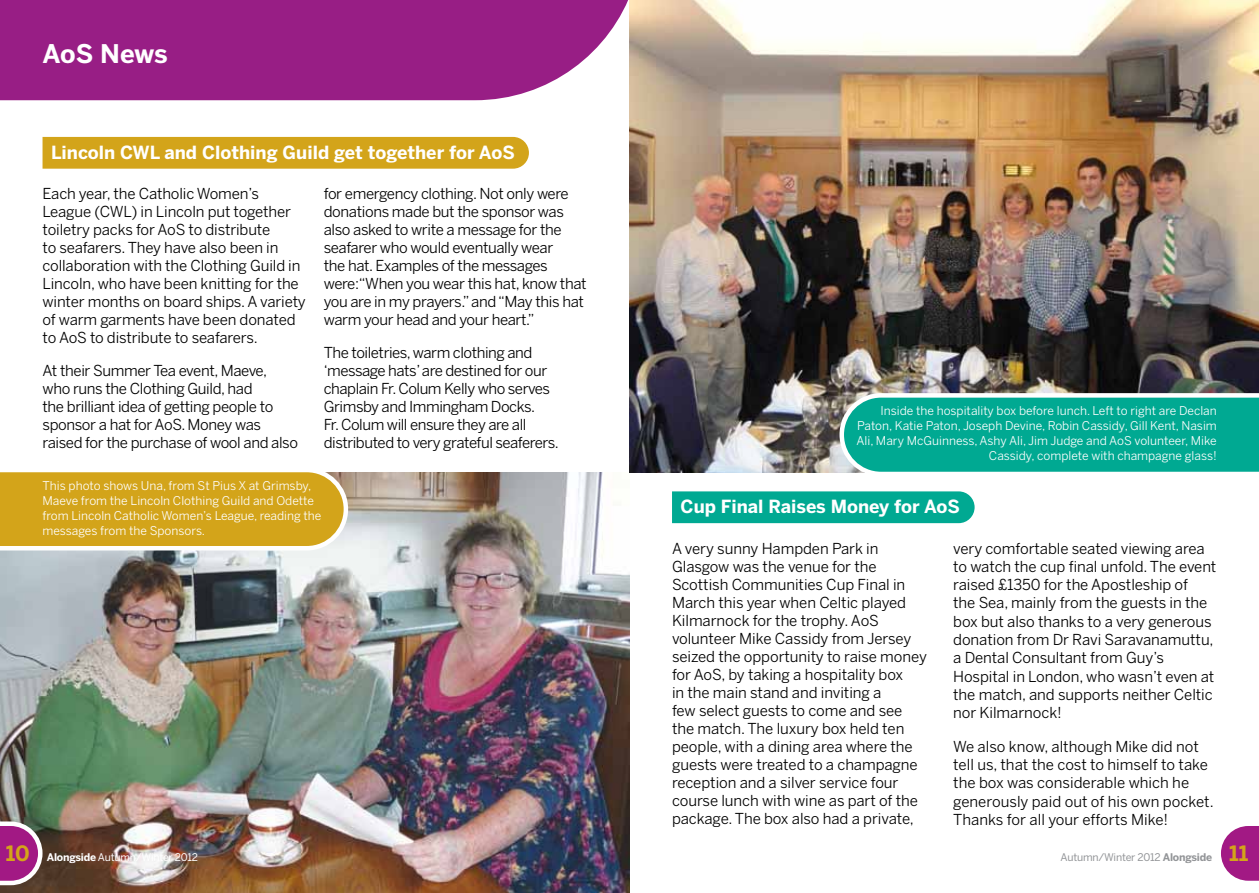
<style>
.page{position:relative;width:1259px;height:893px;background:#fff}
.page>*{position:absolute;margin:0;border:0;box-sizing:border-box;transform-origin:0 0}
.t1{font:700 25.5px "Benton Sans";letter-spacing:-.005em;color:#fff}
.t2{font:700 21px "Benton Sans";color:#d3a41a}
.t3{font:700 18px "Benton Sans";color:#fff}
.t4{font:15px/18px "Benton Sans";letter-spacing:-.01em;color:#000}
.t5{font:15px/18px "Benton Sans";letter-spacing:-.03em;color:#000}
.t6{font:12px/15px "Benton Sans";color:#fff}
.t7{font:10.5px "Benton Sans";letter-spacing:-.02em;color:#fff}
.t8{font:10.5px "Benton Sans";letter-spacing:-.02em;color:#939598}
.s1{font-weight:700}
</style>
<div class="page">
<img style="left:0;top:473px;width:629px;height:420px">
<div style="left:0;top:0;width:628px;height:100px;background:#981e85"></div>
<svg style="left:1221px;top:826px;width:38px;height:55px;background:#b03d97"></svg>
<svg style="left:0;top:819px;width:45px;height:70px;background:#994b82"></svg>
<div style="left:43px;top:137px;width:486px;height:32px;background:#d3a41a"></div>
<svg style="left:0;top:472px;width:350px;height:81px;background:#d5ac33"></svg>
<img style="left:629px;top:0;width:630px;height:472px">
<div style="left:672px;top:491px;width:302px;height:32px;background:#00a992"></div>
<svg style="left:837px;top:391px;width:422px;height:82px;background:#1aad99"></svg>
<h1 class="t1" style="left:43px;top:38px;width:127px">AoS News</h1>
<p class="t3" style="left:51px;top:141px;width:465px">Lincoln CWL and Clothing Guild get together for AoS</p>
<p class="t4" style="left:324px;top:184px;width:264px">for emergency clothing. Not only were donations made but the sponsor was also asked to write a message for the seafarer who would eventually wear<br>the hat. Examples of the messages were:“When you wear this hat, know that you are in my prayers.” and “May this hat warm your head and your heart.”</p>
<p class="t5" style="left:324px;top:343px;width:237px">The toiletries, warm clothing and ‘message hats’ are destined for our chaplain Fr. Colum Kelly who serves Grimsby and Immingham Docks.<br>Fr. Colum will ensure they are all distributed to very grateful seaferers.</p>
<p class="t6" style="left:43px;top:478px;width:280px">This photo shows Una, from St Pius X at Grimsby, Maeve from the Lincoln Clothing Guild and Odette from Lincoln Catholic Women’s League, reading the messages from the Sponsors.</p>
<p class="t4" style="left:43px;top:184px;width:265px">Each year, the Catholic Women’s League (CWL) in Lincoln put together toiletry packs for AoS to distribute<br>to seafarers. They have also been in collaboration with the Clothing Guild in Lincoln, who have been knitting for the winter months on board ships. A variety of warm garments have been donated to AoS to distribute to seafarers.</p>
<p class="t4" style="left:43px;top:361px;width:257px">At their Summer Tea event, Maeve, who runs the Clothing Guild, had<br>the brilliant idea of getting people to sponsor a hat for AoS. Money was raised for the purchase of wool and also</p>
<p class="t6" style="left:856px;top:403px;width:362px;text-align:right">Inside the hospitality box before lunch. Left to right are Declan Paton, Katie Paton, Joseph Devine, Robin Cassidy, Gill Kent, Nasim Ali, Mary McGuinness, Ashy Ali, Jim Judge and AoS volunteer, Mike Cassidy, complete with champagne glass!</p>
<p class="t3" style="left:680px;top:496px;width:281px">Cup Final Raises Money for AoS</p>
<p class="t4" style="left:953px;top:539px;width:265px">very comfortable seated viewing area to watch the cup final unfold. The event raised £1350 for the Apostleship of<br>the Sea, mainly from the guests in the box but also thanks to a very generous donation from Dr Ravi Saravanamuttu, a Dental Consultant from Guy’s Hospital in London, who wasn’t even at the match, and supports neither Celtic nor Kilmarnock!</p>
<p class="t4" style="left:953px;top:737px;width:262px">We also know, although Mike did not tell us, that the cost to himself to take the box was considerable which he generously paid out of his own pocket.<br>Thanks for all your efforts Mike!</p>
<p class="t4" style="left:672px;top:539px;width:256px">A very sunny Hampden Park in Glasgow was the venue for the Scottish Communities Cup Final in March this year when Celtic played Kilmarnock for the trophy. AoS volunteer Mike Cassidy from Jersey seized the opportunity to raise money for AoS, by taking a hospitality box<br>in the main stand and inviting a<br>few select guests to come and see the match. The luxury box held ten people, with a dining area where the guests were treated to a champagne reception and a silver service four course lunch with wine as part of the package. The box also had a private,</p>
<h2 class="t2" style="left:6px;top:840px;width:26px">10</h2>
<h2 class="t2" style="left:1229px;top:840px;width:21px">11</h2>
<p class="t7" style="left:47px;top:850px;width:153px"><span class="s1">Alongside</span> Autumn/Winter 2012</p>
<p class="t8" style="left:1060px;top:850px;width:153px">Autumn/Winter 2012 <span class="s1">Alongside</span></p>
</div>
